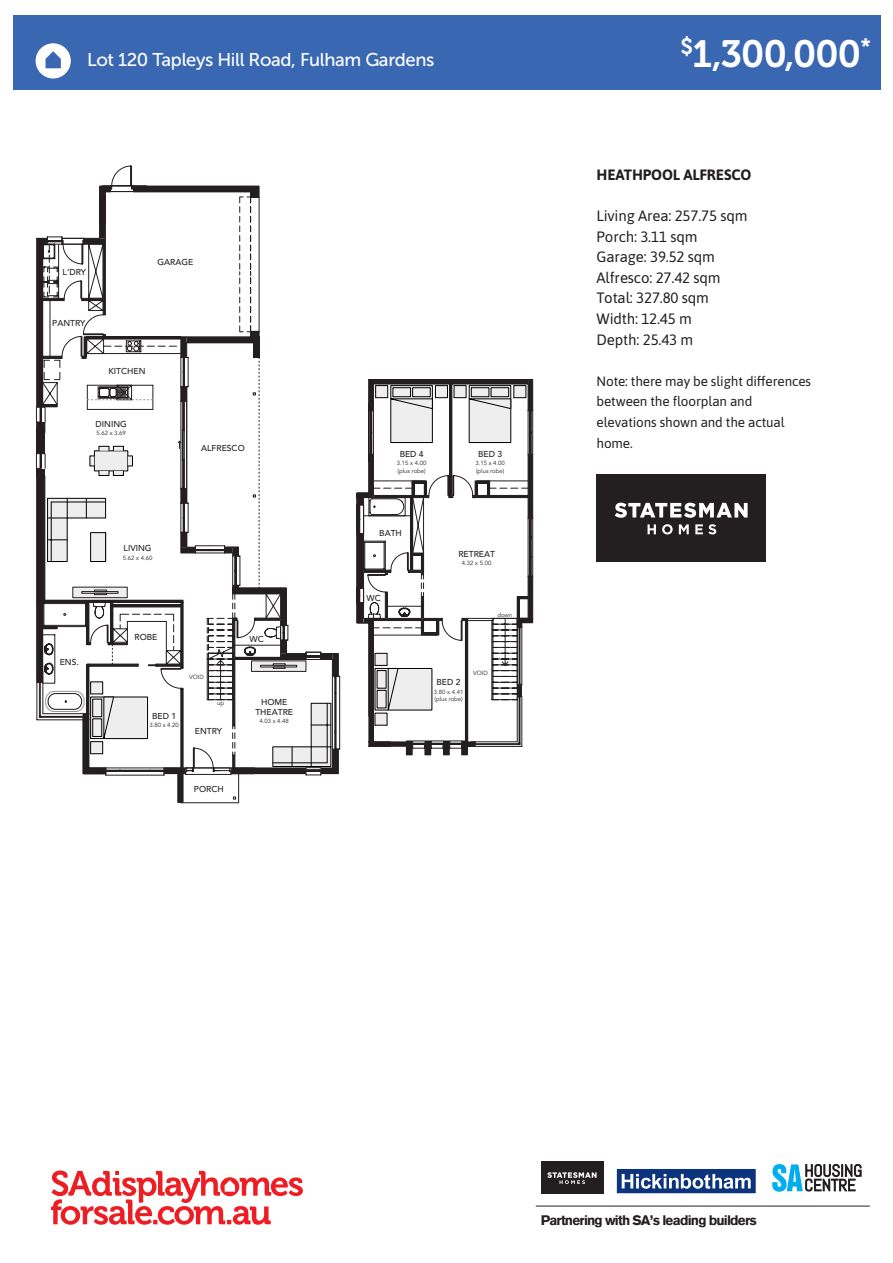
<style>
.page{position:relative;width:893px;height:1263px;background:#fff}
.page>*{position:absolute;margin:0;border:0;box-sizing:border-box;transform-origin:0 0}
.t1{font:37.8px "Museo 700";letter-spacing:-.02em;color:#fff}
.t2{font:18.45px "Museo Sans 500";letter-spacing:-.02em;color:#fff}
.t3{font:15px "Asap";letter-spacing:-.01em;color:#231f20}
.t4{font:700 15px "Asap";letter-spacing:-.01em;color:#231f20}
.t5{font:13.5px/20.5px "Asap";letter-spacing:-.01em;color:#231f20}
.t6{font:900 13.5px "Akzidenz Grotesk CE";letter-spacing:-.06em;color:#231f20}
.t7{font:500 8.55px/10.2px "Avenir";color:#231f20;text-align:center}
.t8{font:6px/7.8px "Avenir";color:#231f20}
</style>
<div class="page">
<div style="left:177px;top:772px;width:7px;height:31px;background:#231f20"></div>
<svg style="left:36px;top:166px;width:497px;height:609px"></svg>
<svg style="left:618px;top:1170px;width:136px;height:22px"></svg>
<div style="left:616px;top:1168px;width:140px;height:26px;border:1px solid #fff"></div>
<div style="left:541px;top:1162px;width:62px;height:32px;background:#231f20"></div>
<svg style="left:547px;top:1172px;width:50px;height:12px"></svg>
<svg style="left:772px;top:1164px;width:90px;height:28px"></svg>
<hr style="left:536px;top:1206px;width:334px;height:1px;background:#231f20">
<div style="left:13px;top:16px;width:867px;height:74px;background:#3967b2"></div>
<svg style="left:36px;top:43px;width:35px;height:35px"></svg>
<div style="left:597px;top:474px;width:169px;height:87px;background:#231f20"></div>
<svg style="left:615px;top:503px;width:133px;height:15px"></svg>
<svg style="left:695px;top:524px;width:21px;height:10px"></svg>
<svg style="left:679px;top:524px;width:10px;height:10px"></svg>
<svg style="left:662px;top:524px;width:11px;height:10px"></svg>
<svg style="left:647px;top:524px;width:9px;height:10px"></svg>
<svg style="left:51px;top:1170px;width:252px;height:55px"></svg>
<p class="t2" style="left:87px;top:50px;width:349px">Lot 120 Tapleys Hill Road, Fulham Gardens</p>
<p class="t7" style="left:63px;top:266px;width:25px">L’DRY</p>
<p class="t7" style="left:52px;top:317px;width:35px">PANTRY</p>
<p class="t7" style="left:158px;top:257px;width:37px">GARAGE</p>
<p class="t7" style="left:108px;top:365px;width:39px">KITCHEN</p>
<p class="t7" style="left:96px;top:418px;width:33px">DINING</p>
<p class="t8" style="left:96px;top:429px;width:31px">5.62 x 3.69</p>
<p class="t7" style="left:201px;top:443px;width:45px">ALFRESCO</p>
<p class="t7" style="left:60px;top:656px;width:21px">ENS.</p>
<p class="t7" style="left:124px;top:542px;width:29px">LIVING</p>
<p class="t8" style="left:123px;top:554px;width:31px">5.62 x 4.60</p>
<p class="t7" style="left:135px;top:631px;width:24px">ROBE</p>
<p class="t7" style="left:250px;top:633px;width:16px">WC</p>
<p class="t8" style="left:189px;top:673px;width:16px">VOID</p>
<p class="t7" style="left:152px;top:710px;width:26px">BED 1</p>
<p class="t8" style="left:149px;top:721px;width:31px">3.80 x 4.20</p>
<p class="t8" style="left:217px;top:699px;width:8px">up</p>
<p class="t7" style="left:195px;top:725px;width:29px">ENTRY</p>
<p class="t7" style="left:255px;top:696px;width:39px">HOME<br>THEATRE</p>
<p class="t8" style="left:259px;top:717px;width:31px">4.03 x 4.48</p>
<p class="t7" style="left:194px;top:784px;width:31px">PORCH</p>
<p class="t7" style="left:400px;top:448px;width:26px">BED 4</p>
<p class="t7" style="left:478px;top:448px;width:26px">BED 3</p>
<p class="t8" style="left:397px;top:459px;width:31px">3.15 x 4.00 (plus robe)</p>
<p class="t8" style="left:475px;top:459px;width:31px">3.15 x 4.00 (plus robe)</p>
<p class="t7" style="left:379px;top:527px;width:24px">BATH</p>
<p class="t7" style="left:367px;top:592px;width:16px">WC</p>
<p class="t7" style="left:458px;top:548px;width:38px">RETREAT</p>
<p class="t8" style="left:462px;top:559px;width:31px">4.32 x 5.00</p>
<p class="t8" style="left:497px;top:611px;width:16px">down</p>
<p class="t7" style="left:437px;top:677px;width:26px">BED 2</p>
<p class="t8" style="left:434px;top:688px;width:31px">3.80 x 4.41 (plus robe)</p>
<p class="t8" style="left:473px;top:669px;width:16px">VOID</p>
<p class="t1" style="left:680px;top:32px;width:192px"><sup>$</sup>1,300,000<sup>*</sup></p>
<p class="t4" style="left:597px;top:164px;width:156px">HEATHPOOL ALFRESCO</p>
<p class="t3" style="left:597px;top:205px;width:152px">Living Area: 257.75 sqm</p>
<p class="t3" style="left:597px;top:226px;width:102px">Porch: 3.11 sqm</p>
<p class="t3" style="left:597px;top:247px;width:120px">Garage: 39.52 sqm</p>
<p class="t3" style="left:597px;top:267px;width:126px">Alfresco: 27.42 sqm</p>
<p class="t3" style="left:597px;top:288px;width:114px">Total: 327.80 sqm</p>
<p class="t3" style="left:597px;top:308px;width:97px">Width: 12.45 m</p>
<p class="t3" style="left:597px;top:329px;width:98px">Depth: 25.43 m</p>
<p class="t5" style="left:597px;top:370px;width:216px">Note: there may be slight differences between the floorplan and elevations shown and the actual home.</p>
<p class="t6" style="left:541px;top:1211px;width:218px">Partnering with SA’s leading builders</p>
</div>
